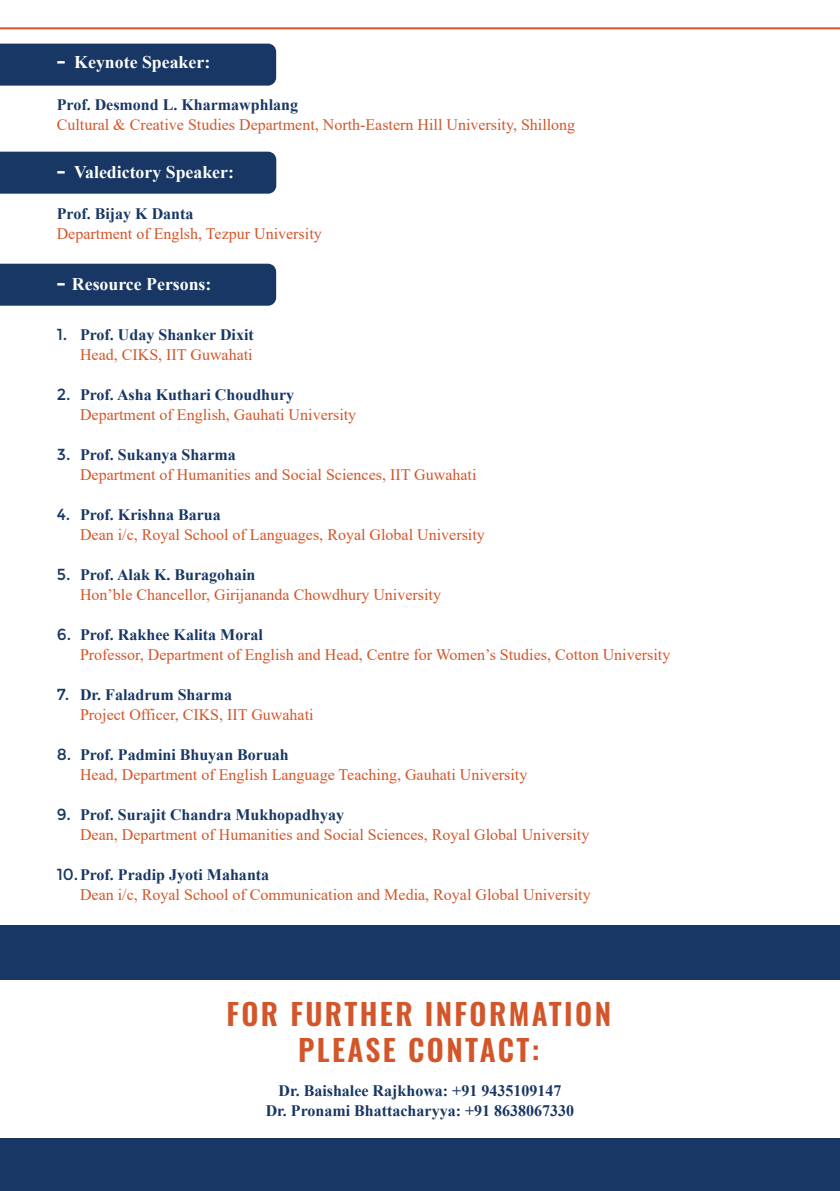
<style>
.page{position:relative;width:840px;height:1191px;background:#fff}
.page>*{position:absolute;margin:0;border:0;box-sizing:border-box;transform-origin:0 0}
.t1{font:600 29.6px/35.6px "Oswald";letter-spacing:.08em;color:#d3552a;text-align:center}
.t2{font:700 17.8px "Times New Roman";color:#fff}
.t3{font:16px/20px "Times New Roman";color:#d3552a}
.t4{font:700 16px/20px "Times New Roman";color:#183764;text-align:center}
.t5{font:16px "Montserrat";color:#183764}
.s1{font-size:26px}
.s2{font-family:"Montserrat";color:#183764}
.s3{font-weight:700;color:#183764}
</style>
<div class="page">
<div style="left:0;top:44px;width:276px;height:42px;background:#183764"></div>
<div style="left:0;top:264px;width:276px;height:42px;background:#183764"></div>
<div style="left:0;top:152px;width:276px;height:42px;background:#183764"></div>
<div style="left:0;top:1138px;width:839px;height:53px;background:#183764"></div>
<div style="left:0;top:926px;width:839px;height:54px;background:#183764"></div>
<hr style="left:0;top:27px;width:839px;height:2px;background:#d3552a">
<p class="t2" style="left:57px;top:50px;width:155px"><span class="s1">-</span> Keynote Speaker:</p>
<p class="t4" style="left:57px;top:94px;width:243px">Prof. Desmond L. Kharmawphlang</p>
<p class="t3" style="left:57px;top:114px;width:519px">Cultural &amp; Creative Studies Department, North-Eastern Hill University, Shillong</p>
<p class="t2" style="left:57px;top:159px;width:179px"><span class="s1">-</span> Valedictory Speaker:</p>
<p class="t4" style="left:57px;top:203px;width:138px">Prof. Bijay K Danta</p>
<p class="t3" style="left:57px;top:223px;width:266px">Department of Englsh, Tezpur University</p>
<p class="t2" style="left:57px;top:271px;width:156px"><span class="s1">-</span> Resource Persons:</p>
<p class="t4" style="left:80px;top:324px;width:175px">Prof. Uday Shanker Dixit</p>
<p class="t3" style="left:80px;top:344px;width:174px">Head, CIKS, IIT Guwahati</p>
<p class="t4" style="left:80px;top:384px;width:215px">Prof. Asha Kuthari Choudhury</p>
<p class="t3" style="left:80px;top:404px;width:277px">Department of English, Gauhati University</p>
<p class="t4" style="left:80px;top:444px;width:157px">Prof. Sukanya Sharma</p>
<p class="t3" style="left:80px;top:464px;width:398px">Department of Humanities and Social Sciences, IIT Guwahati</p>
<p class="t4" style="left:80px;top:504px;width:142px">Prof. Krishna Barua</p>
<p class="t3" style="left:80px;top:524px;width:406px">Dean i/c, Royal School of Languages, Royal Global University</p>
<p class="t4" style="left:80px;top:564px;width:177px">Prof. Alak K. Buragohain</p>
<p class="t3" style="left:80px;top:584px;width:362px">Hon’ble Chancellor, Girijananda Chowdhury University</p>
<p class="t4" style="left:80px;top:624px;width:184px">Prof. Rakhee Kalita Moral</p>
<p class="t3" style="left:80px;top:644px;width:591px">Professor, Department of English and Head, Centre for Women’s Studies, Cotton University</p>
<p class="t4" style="left:80px;top:684px;width:153px">Dr. Faladrum Sharma</p>
<p class="t3" style="left:80px;top:704px;width:235px">Project Officer, CIKS, IIT Guwahati</p>
<p class="t4" style="left:80px;top:744px;width:210px">Prof. Padmini Bhuyan Boruah</p>
<p class="t3" style="left:80px;top:764px;width:448px">Head, Department of English Language Teaching, Gauhati University</p>
<p class="t4" style="left:80px;top:804px;width:265px">Prof. Surajit Chandra Mukhopadhyay</p>
<p class="t3" style="left:80px;top:824px;width:510px">Dean, Department of Humanities and Social Sciences, Royal Global University</p>
<p class="t3" style="left:80px;top:864px;width:512px;text-indent:-23px"><span class="s2">10.</span><span class="s3">Prof. Pradip Jyoti Mahanta<br></span>Dean i/c, Royal School of Communication and Media, Royal Global University</p>
<p class="t5" style="left:57px;top:325px;width:12px">1.</p>
<p class="t5" style="left:57px;top:385px;width:15px">2.</p>
<p class="t5" style="left:57px;top:445px;width:15px">3.</p>
<p class="t5" style="left:57px;top:505px;width:15px">4.</p>
<p class="t5" style="left:57px;top:565px;width:15px">5.</p>
<p class="t5" style="left:57px;top:625px;width:16px">6.</p>
<p class="t5" style="left:57px;top:685px;width:14px">7.</p>
<p class="t5" style="left:57px;top:745px;width:16px">8.</p>
<p class="t5" style="left:57px;top:805px;width:16px">9.</p>
<h1 class="t1" style="left:226px;top:993px;width:386px">FOR FURTHER INFORMATION<br>PLEASE CONTACT:</h1>
<p class="t4" style="left:265px;top:1080px;width:310px">Dr. Baishalee Rajkhowa: +91 9435109147<br>Dr. Pronami Bhattacharyya: +91 8638067330</p>
</div>
